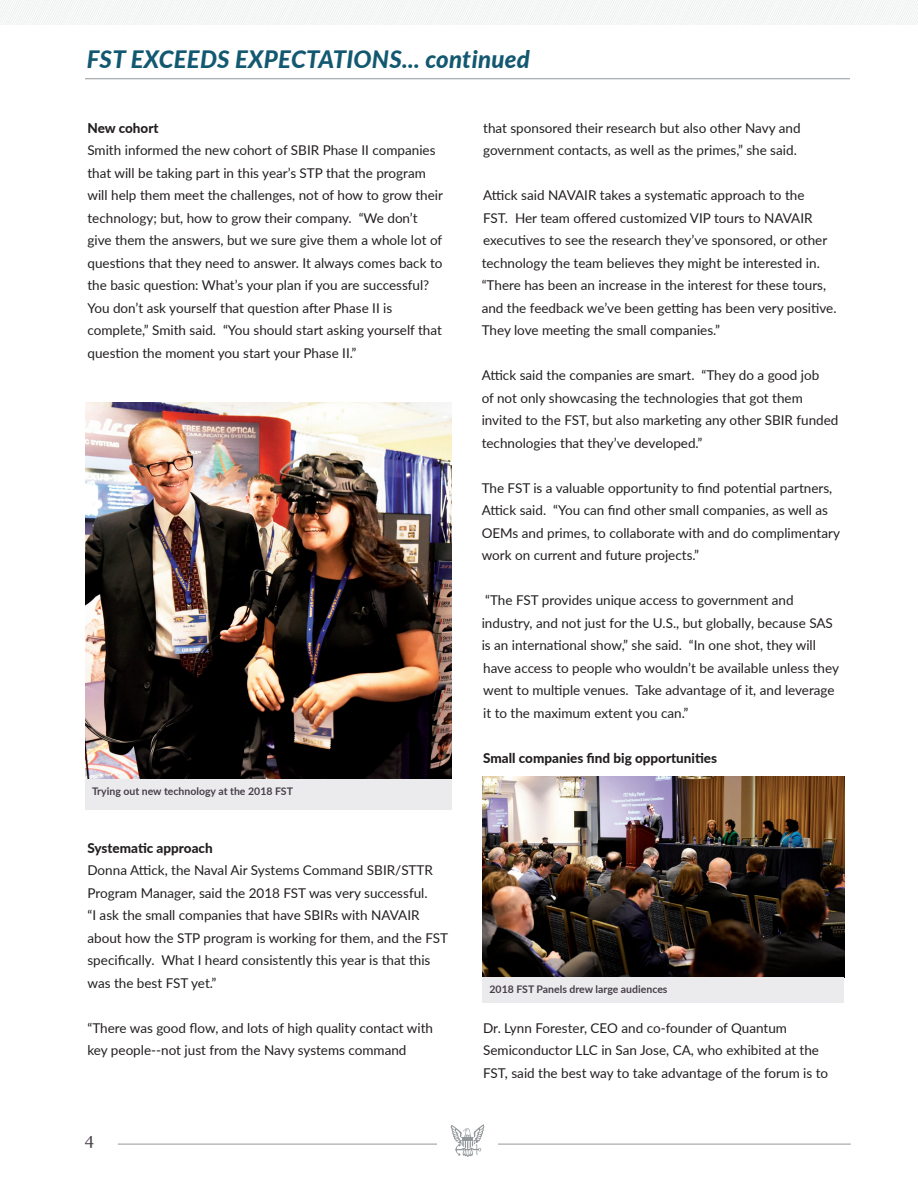
<style>
.page{position:relative;width:918px;height:1188px;background:#fff}
.page>*{position:absolute;margin:0;border:0;box-sizing:border-box;transform-origin:0 0}
.t1{font:italic 800 24px "Lato";letter-spacing:.01em;color:#135871}
.t2{font:16.5px "Georgia";color:#473e49}
.t3{font:13.5px/22.5px "Lato";color:#231f20}
.t4{font:800 13.5px "Lato";color:#231f20}
.t5{font:700 10.5px "Lato";color:#473e49}
</style>
<div class="page">
<hr style="left:118px;top:1144px;width:733px;height:1px;background:#929799">
<hr style="left:85px;top:78px;width:765px;height:1px;background:#929799">
<div style="left:437px;top:1130px;width:61px;height:20px;background:#fff"></div>
<svg style="left:450px;top:1124px;width:35px;height:33px"></svg>
<img style="left:483px;top:777px;width:362px;height:200px">
<div style="left:483px;top:977px;width:361px;height:26px;background:#ebebed"></div>
<img style="left:85px;top:402px;width:366px;height:376px">
<div style="left:85px;top:779px;width:366px;height:31px;background:#ebebed"></div>
<h1 class="t1" style="left:87px;top:41px;width:445px">FST EXCEEDS EXPECTATIONS... continued</h1>
<p class="t4" style="left:87px;top:118px;width:73px">New cohort</p>
<p class="t3" style="left:87px;top:138px;width:357px">Smith informed the new cohort of SBIR Phase II companies that will be taking part in this year’s STP that the program will help them meet the challenges, not of how to grow their technology; but, how to grow their company. “We don’t give them the answers, but we sure give them a whole lot of questions that they need to answer. It always comes back to the basic question: What’s your plan if you are successful?<br>You don’t ask yourself that question after Phase II is complete,” Smith said. “You should start asking yourself that question the moment you start your Phase II.”</p>
<p class="t5" style="left:92px;top:783px;width:202px">Trying out new technology at the 2018 FST</p>
<p class="t4" style="left:87px;top:838px;width:127px">Systematic approach</p>
<p class="t3" style="left:87px;top:858px;width:362px">Donna Attick, the Naval Air Systems Command SBIR/STTR Program Manager, said the 2018 FST was very successful.<br>“I ask the small companies that have SBIRs with NAVAIR about how the STP program is working for them, and the FST specifically. What I heard consistently this year is that this was the best FST yet.”</p>
<p class="t3" style="left:87px;top:1016px;width:347px">“There was good flow, and lots of high quality contact with key people--not just from the Navy systems command</p>
<p class="t2" style="left:85px;top:1127px;width:11px">4</p>
<p class="t3" style="left:483px;top:116px;width:319px">that sponsored their research but also other Navy and government contacts, as well as the primes,” she said.</p>
<p class="t3" style="left:482px;top:183px;width:356px">Attick said NAVAIR takes a systematic approach to the<br>FST. Her team offered customized VIP tours to NAVAIR executives to see the research they’ve sponsored, or other technology the team believes they might be interested in. “There has been an increase in the interest for these tours, and the feedback we’ve been getting has been very positive.<br>They love meeting the small companies.”</p>
<p class="t3" style="left:482px;top:363px;width:358px">Attick said the companies are smart. “They do a good job<br>of not only showcasing the technologies that got them invited to the FST, but also marketing any other SBIR funded technologies that they’ve developed.”</p>
<p class="t3" style="left:482px;top:476px;width:360px">The FST is a valuable opportunity to find potential partners, Attick said. “You can find other small companies, as well as OEMs and primes, to collaborate with and do complimentary work on current and future projects.”</p>
<p class="t3" style="left:482px;top:588px;width:359px">“The FST provides unique access to government and industry, and not just for the U.S., but globally, because SAS is an international show,” she said. “In one shot, they will have access to people who wouldn’t be available unless they went to multiple venues. Take advantage of it, and leverage it to the maximum extent you can.”</p>
<p class="t4" style="left:483px;top:748px;width:235px">Small companies find big opportunities</p>
<p class="t5" style="left:490px;top:981px;width:180px">2018 FST Panels drew large audiences</p>
<p class="t3" style="left:483px;top:1016px;width:347px">Dr. Lynn Forester, CEO and co-founder of Quantum<br>Semiconductor LLC in San Jose, CA, who exhibited at the<br>FST, said the best way to take advantage of the forum is to</p>
</div>
